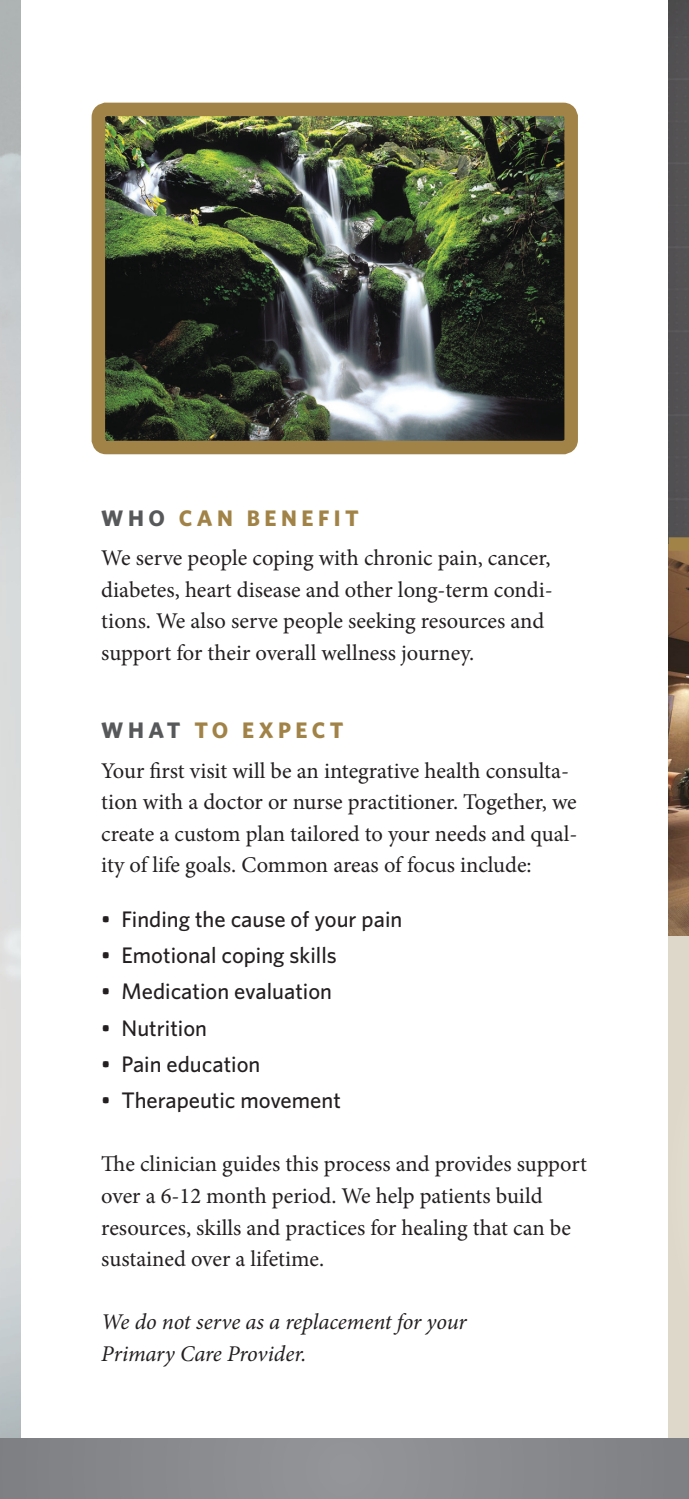
<style>
.page{position:relative;width:689px;height:1499px;background:#fff}
.page>*{position:absolute;margin:0;border:0;box-sizing:border-box;transform-origin:0 0}
.Body_Copy{font:22.5px/31.5px "Minion Pro";color:#231f20}
.t1{font:500 22.5px "Whitney";color:#231f20}
.Body_Copy-2{font:italic 22.5px/31.5px "Minion Pro";letter-spacing:-.005em;color:#231f20}
.Subhead{font:700 22.5px "Whitney";letter-spacing:.2em;color:#a18347}
.s1{color:#57585a}
</style>
<div class="page">
<div style="left:668px;top:936px;width:20px;height:502px;background:#ded8ca"></div>
<div style="left:668px;top:0;width:20px;height:537px;background:#525152"></div>
<div style="left:0;top:1438px;width:688px;height:60px;background:#888a8d"></div>
<img style="left:107px;top:118px;width:456px;height:321px">
<div style="left:92px;top:103px;width:486px;height:351px;border:14px solid #a18347;border-radius:8px"></div>
<img style="left:668px;top:551px;width:20px;height:385px">
<div style="left:668px;top:537px;width:20px;height:14px;background:#a18347"></div>
<p class="Subhead" style="left:101px;top:503px;width:259px"><span class="s1">WHO</span> CAN BENEFIT</p>
<p class="Body_Copy" style="left:101px;top:542px;width:453px">We serve people coping with chronic pain, cancer, diabetes, heart disease and other long-term condi&shy;tions. We also serve people seeking resources and support for their overall wellness journey.</p>
<p class="Subhead" style="left:101px;top:715px;width:244px"><span class="s1">WHAT</span> TO EXPECT</p>
<p class="Body_Copy" style="left:101px;top:755px;width:477px">Your first visit will be an integrative health consulta&shy;tion with a doctor or nurse practitioner. Together, we create a custom plan tailored to your needs and qual&shy;ity of life goals. Common areas of focus include:</p>
<p class="t1" style="left:101px;top:904px;width:302px">• Finding the cause of your pain</p>
<p class="t1" style="left:101px;top:940px;width:237px">• Emotional coping skills</p>
<p class="t1" style="left:101px;top:976px;width:232px">• Medication evaluation</p>
<p class="t1" style="left:101px;top:1013px;width:107px">• Nutrition</p>
<p class="t1" style="left:101px;top:1049px;width:161px">• Pain education</p>
<p class="t1" style="left:101px;top:1085px;width:241px">• Therapeutic movement</p>
<p class="Body_Copy" style="left:101px;top:1148px;width:487px">The clinician guides this process and provides support over a 6-12 month period. We help patients build resources, skills and practices for healing that can be sustained over a lifetime.</p>
<p class="Body_Copy-2" style="left:101px;top:1306px;width:367px">We do not serve as a replacement for your<br>Primary Care Provider.</p>
</div>
